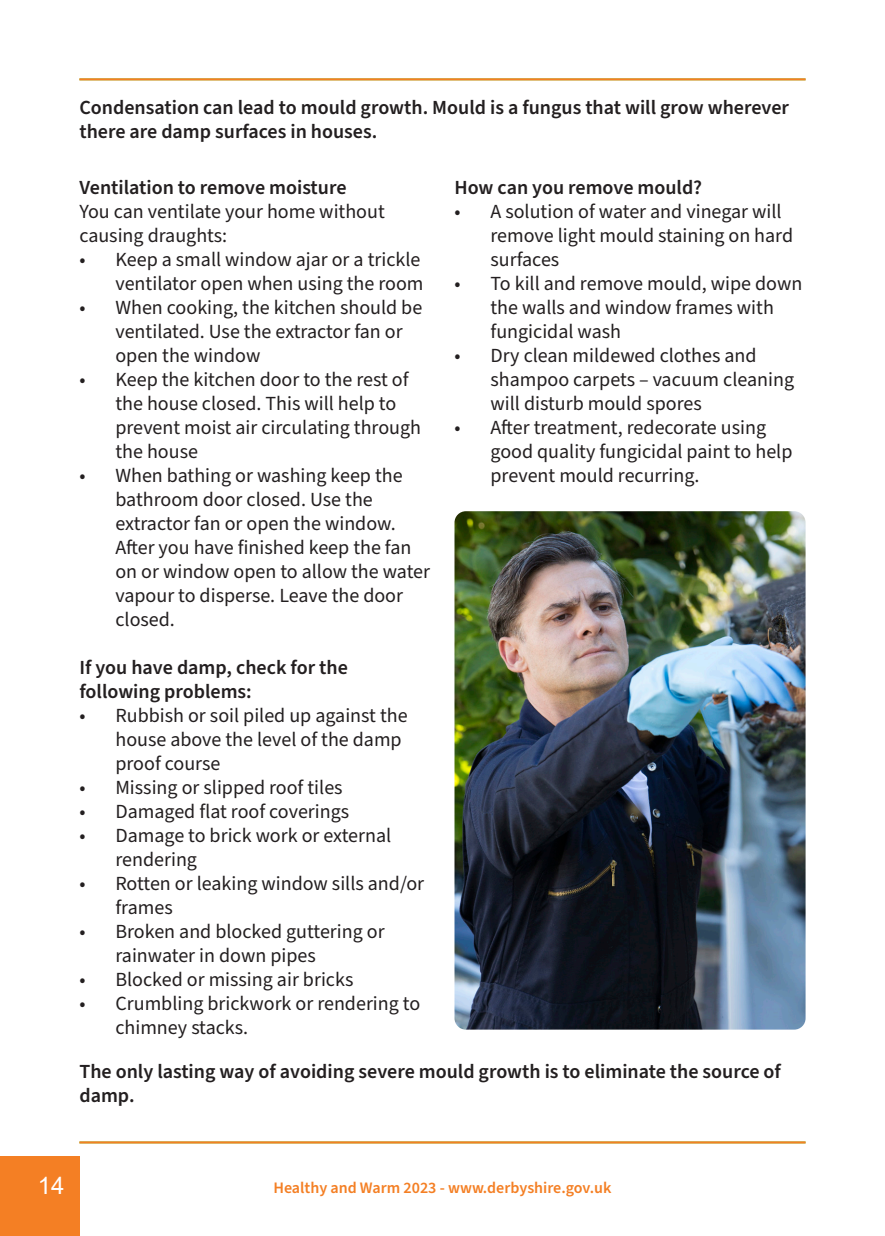
<style>
.page{position:relative;width:885px;height:1236px;background:#fff}
.page>*{position:absolute;margin:0;border:0;box-sizing:border-box;transform-origin:0 0}
.t1{font:24px "Arial";color:#fff}
.t2{font:20px/24px "Source Sans Pro";color:#231f20}
.t3{font:600 20px/24px "Source Sans Pro";color:#231f20}
.t4{font:600 16px "Source Sans Pro";color:#f47f24}
.s1{font-weight:600}
</style>
<div class="page">
<div style="left:0;top:1157px;width:79px;height:79px;background:#f47f24"></div>
<hr style="left:79px;top:1141px;width:726px;height:2px;background:#f47f24">
<hr style="left:79px;top:78px;width:726px;height:2px;background:#f47f24">
<img style="left:454px;top:511px;width:351px;height:519px">
<p class="t3" style="left:79px;top:96px;width:711px">Condensation can lead to mould growth. Mould is a fungus that will grow wherever there are damp surfaces in houses.</p>
<p class="t2" style="left:79px;top:176px;width:307px"><span class="s1">Ventilation to remove moisture<br></span>You can ventilate your home without causing draughts:</p>
<p class="t2" style="left:79px;top:248px;width:345px;text-align:right">• Keep a small window ajar or a trickle ventilator open when using the room</p>
<p class="t2" style="left:115px;top:296px;width:308px;text-indent:-36px">• When cooking, the kitchen should be ventilated. Use the extractor fan or open the window</p>
<p class="t2" style="left:115px;top:368px;width:307px;text-indent:-36px">• Keep the kitchen door to the rest of the house closed. This will help to prevent moist air circulating through the house</p>
<p class="t2" style="left:115px;top:464px;width:316px;text-indent:-36px">• When bathing or washing keep the bathroom door closed. Use the extractor fan or open the window.<br>After you have finished keep the fan on or window open to allow the water vapour to disperse. Leave the door closed.</p>
<p class="t3" style="left:79px;top:656px;width:270px">If you have damp, check for the following problems:</p>
<p class="t2" style="left:115px;top:704px;width:293px;text-indent:-36px">• Rubbish or soil piled up against the house above the level of the damp proof course</p>
<p class="t2" style="left:79px;top:776px;width:265px">• Missing or slipped roof tiles</p>
<p class="t2" style="left:79px;top:800px;width:271px">• Damaged flat roof coverings</p>
<p class="t2" style="left:115px;top:824px;width:277px;text-indent:-36px">• Damage to brick work or external rendering</p>
<p class="t2" style="left:115px;top:872px;width:310px;text-indent:-36px">• Rotten or leaking window sills and/or frames</p>
<p class="t2" style="left:115px;top:920px;width:271px;text-indent:-36px">• Broken and blocked guttering or rainwater in down pipes</p>
<p class="t2" style="left:79px;top:968px;width:275px">• Blocked or missing air bricks</p>
<p class="t2" style="left:115px;top:992px;width:306px;text-indent:-36px">• Crumbling brickwork or rendering to chimney stacks.</p>
<p class="t3" style="left:454px;top:176px;width:249px">How can you remove mould?</p>
<p class="t2" style="left:490px;top:200px;width:304px;text-indent:-36px">• A solution of water and vinegar will remove light mould staining on hard surfaces</p>
<p class="t2" style="left:490px;top:272px;width:313px;text-indent:-36px">• To kill and remove mould, wipe down the walls and window frames with fungicidal wash</p>
<p class="t2" style="left:490px;top:344px;width:305px;text-indent:-36px">• Dry clean mildewed clothes and shampoo carpets – vacuum cleaning will disturb mould spores</p>
<p class="t2" style="left:490px;top:416px;width:303px;text-indent:-36px">• After treatment, redecorate using good quality fungicidal paint to help prevent mould recurring.</p>
<p class="t3" style="left:79px;top:1060px;width:703px">The only lasting way of avoiding severe mould growth is to eliminate the source of damp.</p>
<p class="t1" style="left:38px;top:1169px;width:28px">14</p>
<p class="t4" style="left:273px;top:1177px;width:339px">Healthy and Warm 2023 - www.derbyshire.gov.uk</p>
</div>
